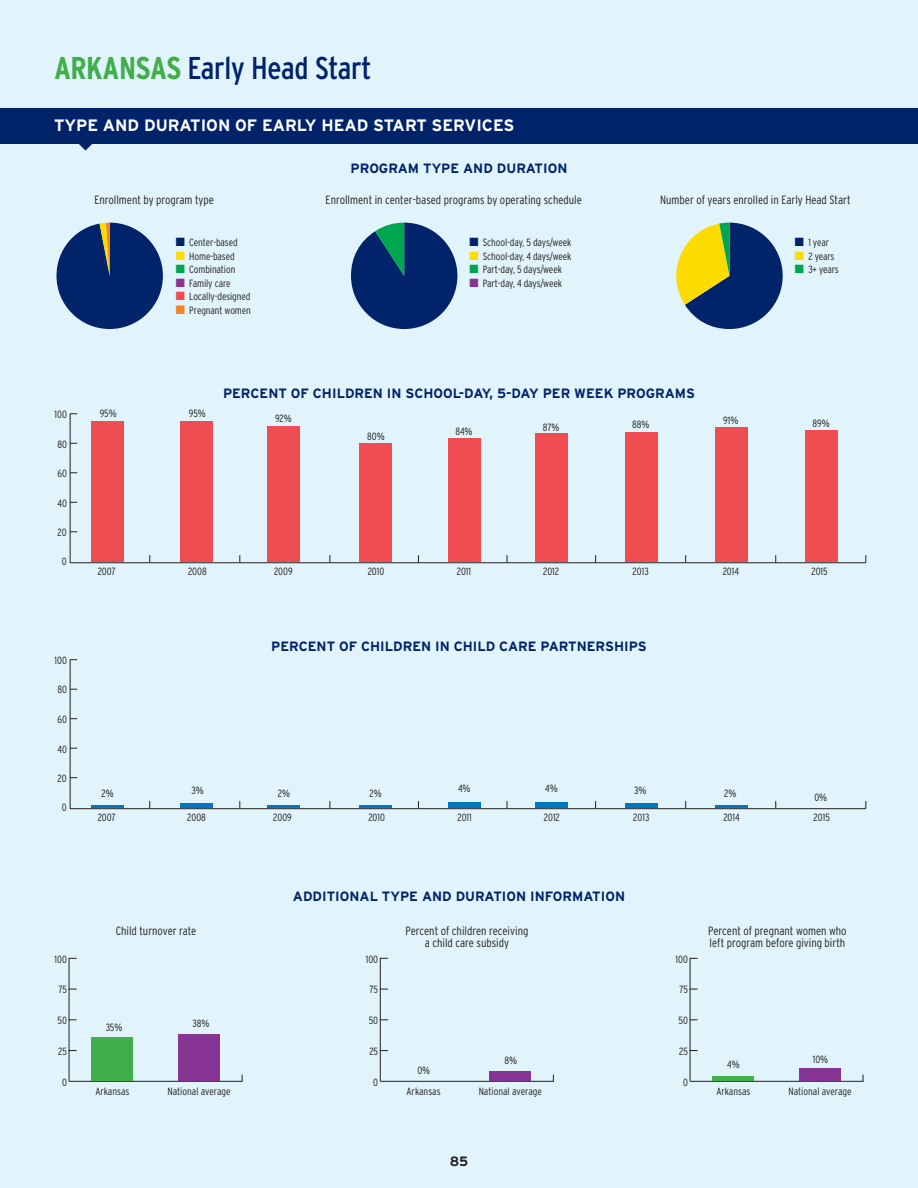
<style>
.page{position:relative;width:918px;height:1188px;background:#e1f4fc}
.page>*{position:absolute;margin:0;border:0;box-sizing:border-box;transform-origin:0 0}
.t1{font:condensed 31.5px "Interstate";letter-spacing:-.01em;color:#002369}
.t2{font:700 16.5px "Interstate";color:#fff}
.chart_headings{font:700 13.5px "Interstate";color:#002369}
.t3{font:700 13.5px "Interstate";color:#231f20}
.t4{font:300 condensed 12px/12px "Interstate";color:#231f20;text-align:center}
.t5{font:300 condensed 10.5px "Interstate";letter-spacing:-.01em;color:#231f20}
.s1{font-weight:700;color:#40ae49}
.s2{color:#002369}
.s3{color:#ffdc01}
.s4{color:#00a54f}
.s5{color:#863494}
.s6{color:#ef4d52}
.s7{color:#f58220}
</style>
<div class="page">
<div style="left:0;top:108px;width:918px;height:35px;background:#002369"></div>
<svg style="left:76px;top:143px;width:19px;height:8px"></svg>
<svg style="left:57px;top:223px;width:106px;height:106px"></svg>
<svg style="left:351px;top:223px;width:106px;height:106px"></svg>
<svg style="left:676px;top:223px;width:107px;height:106px"></svg>
<div style="left:92px;top:422px;width:32px;height:140px;background:#ef4d52"></div>
<div style="left:181px;top:422px;width:32px;height:140px;background:#ef4d52"></div>
<div style="left:267px;top:426px;width:32px;height:136px;background:#ef4d52"></div>
<div style="left:360px;top:444px;width:32px;height:118px;background:#ef4d52"></div>
<div style="left:448px;top:438px;width:33px;height:124px;background:#ef4d52"></div>
<div style="left:535px;top:434px;width:32px;height:128px;background:#ef4d52"></div>
<div style="left:625px;top:432px;width:32px;height:130px;background:#ef4d52"></div>
<div style="left:715px;top:428px;width:32px;height:134px;background:#ef4d52"></div>
<div style="left:805px;top:431px;width:32px;height:131px;background:#ef4d52"></div>
<hr style="left:70px;top:562px;width:796px;height:1px;background:#231f20">
<hr style="left:70px;top:414px;width:1px;height:149px;background:#231f20">
<hr style="left:92px;top:805px;width:32px;height:3px;background:#0078c0">
<hr style="left:181px;top:804px;width:32px;height:4px;background:#0078c0">
<hr style="left:267px;top:805px;width:32px;height:3px;background:#0078c0">
<hr style="left:360px;top:805px;width:32px;height:3px;background:#0078c0">
<div style="left:448px;top:802px;width:33px;height:6px;background:#0078c0"></div>
<div style="left:535px;top:802px;width:32px;height:6px;background:#0078c0"></div>
<hr style="left:625px;top:804px;width:32px;height:4px;background:#0078c0">
<hr style="left:715px;top:805px;width:32px;height:3px;background:#0078c0">
<hr style="left:70px;top:808px;width:796px;height:1px;background:#231f20">
<hr style="left:70px;top:660px;width:1px;height:149px;background:#231f20">
<hr style="left:69px;top:1081px;width:173px;height:1px;background:#231f20">
<hr style="left:69px;top:958px;width:1px;height:123px;background:#231f20">
<div style="left:92px;top:1038px;width:41px;height:43px;background:#40ae49"></div>
<div style="left:178px;top:1034px;width:42px;height:47px;background:#863494"></div>
<hr style="left:380px;top:1081px;width:174px;height:1px;background:#231f20">
<hr style="left:380px;top:958px;width:1px;height:123px;background:#231f20">
<div style="left:490px;top:1071px;width:41px;height:10px;background:#863494"></div>
<hr style="left:690px;top:1081px;width:173px;height:1px;background:#231f20">
<hr style="left:690px;top:958px;width:1px;height:123px;background:#231f20">
<div style="left:713px;top:1076px;width:41px;height:5px;background:#40ae49"></div>
<div style="left:799px;top:1068px;width:42px;height:13px;background:#863494"></div>
<p class="t1" style="left:54px;top:51px;width:319px"><span class="s1">ARKANSAS</span> Early Head Start</p>
<p class="t2" style="left:54px;top:116px;width:462px">TYPE AND DURATION OF EARLY HEAD START SERVICES</p>
<p class="chart_headings" style="left:351px;top:161px;width:218px">PROGRAM TYPE AND DURATION</p>
<p class="t4" style="left:94px;top:193px;width:121px">Enrollment by program type</p>
<p class="t4" style="left:326px;top:193px;width:258px">Enrollment in center-based programs by operating schedule</p>
<p class="t4" style="left:660px;top:193px;width:192px">Number of years enrolled in Early Head Start</p>
<p class="t5" style="left:176px;top:237px;width:63px"><span class="s2">■</span> Center-based</p>
<p class="t5" style="left:176px;top:250px;width:60px"><span class="s3">■</span> Home-based</p>
<p class="t5" style="left:176px;top:264px;width:61px"><span class="s4">■</span> Combination</p>
<p class="t5" style="left:176px;top:277px;width:56px"><span class="s5">■</span> Family care</p>
<p class="t5" style="left:176px;top:291px;width:76px"><span class="s6">■</span> Locally-designed</p>
<p class="t5" style="left:176px;top:304px;width:77px"><span class="s7">■</span> Pregnant women</p>
<p class="t5" style="left:469px;top:237px;width:104px"><span class="s2">■</span> School-day, 5 days/week</p>
<p class="t5" style="left:469px;top:250px;width:104px"><span class="s3">■</span> School-day, 4 days/week</p>
<p class="t5" style="left:469px;top:264px;width:94px"><span class="s4">■</span> Part-day, 5 days/week</p>
<p class="t5" style="left:469px;top:277px;width:94px"><span class="s5">■</span> Part-day, 4 days/week</p>
<p class="t5" style="left:795px;top:237px;width:36px"><span class="s2">■</span> 1 year</p>
<p class="t5" style="left:795px;top:250px;width:41px"><span class="s3">■</span> 2 years</p>
<p class="t5" style="left:795px;top:264px;width:46px"><span class="s4">■</span> 3+ years</p>
<p class="t5" style="left:55px;top:408px;width:14px">100</p>
<p class="t5" style="left:57px;top:438px;width:11px">80</p>
<p class="t5" style="left:57px;top:467px;width:11px">60</p>
<p class="t5" style="left:57px;top:497px;width:11px">40</p>
<p class="t5" style="left:58px;top:526px;width:11px">20</p>
<p class="t5" style="left:62px;top:555px;width:6px">0</p>
<p class="t5" style="left:55px;top:654px;width:14px">100</p>
<p class="t5" style="left:57px;top:684px;width:11px">80</p>
<p class="t5" style="left:57px;top:713px;width:11px">60</p>
<p class="t5" style="left:57px;top:743px;width:11px">40</p>
<p class="t5" style="left:58px;top:772px;width:11px">20</p>
<p class="t5" style="left:62px;top:801px;width:6px">0</p>
<p class="t5" style="left:55px;top:953px;width:14px">100</p>
<p class="t5" style="left:58px;top:984px;width:10px">75</p>
<p class="t5" style="left:57px;top:1015px;width:11px">50</p>
<p class="t5" style="left:58px;top:1045px;width:10px">25</p>
<p class="t5" style="left:62px;top:1076px;width:6px">0</p>
<p class="t5" style="left:100px;top:407px;width:18px">95%</p>
<p class="t5" style="left:189px;top:407px;width:18px">95%</p>
<p class="chart_headings" style="left:223px;top:386px;width:473px">PERCENT OF CHILDREN IN SCHOOL-DAY, 5-DAY PER WEEK PROGRAMS</p>
<p class="t5" style="left:275px;top:412px;width:18px">92%</p>
<p class="t5" style="left:367px;top:430px;width:19px">80%</p>
<p class="t5" style="left:455px;top:426px;width:19px">84%</p>
<p class="t5" style="left:543px;top:421px;width:18px">87%</p>
<p class="t5" style="left:632px;top:419px;width:19px">88%</p>
<p class="t5" style="left:723px;top:415px;width:17px">91%</p>
<p class="t5" style="left:813px;top:417px;width:19px">89%</p>
<p class="t5" style="left:98px;top:566px;width:20px">2007</p>
<p class="t5" style="left:188px;top:566px;width:20px">2008</p>
<p class="t5" style="left:274px;top:566px;width:20px">2009</p>
<p class="t5" style="left:368px;top:566px;width:18px">2010</p>
<p class="t5" style="left:457px;top:566px;width:16px">2011</p>
<p class="t5" style="left:543px;top:566px;width:18px">2012</p>
<p class="t5" style="left:633px;top:566px;width:18px">2013</p>
<p class="t5" style="left:723px;top:566px;width:18px">2014</p>
<p class="t5" style="left:811px;top:566px;width:18px">2015</p>
<p class="chart_headings" style="left:271px;top:639px;width:377px">PERCENT OF CHILDREN IN CHILD CARE PARTNERSHIPS</p>
<p class="t5" style="left:102px;top:787px;width:14px">2%</p>
<p class="t5" style="left:192px;top:784px;width:14px">3%</p>
<p class="t5" style="left:278px;top:787px;width:14px">2%</p>
<p class="t5" style="left:370px;top:787px;width:14px">2%</p>
<p class="t5" style="left:458px;top:783px;width:14px">4%</p>
<p class="t5" style="left:545px;top:783px;width:14px">4%</p>
<p class="t5" style="left:634px;top:784px;width:14px">3%</p>
<p class="t5" style="left:724px;top:787px;width:14px">2%</p>
<p class="t5" style="left:814px;top:792px;width:14px">0%</p>
<p class="t5" style="left:98px;top:812px;width:20px">2007</p>
<p class="t5" style="left:187px;top:812px;width:20px">2008</p>
<p class="t5" style="left:273px;top:812px;width:20px">2009</p>
<p class="t5" style="left:368px;top:812px;width:18px">2010</p>
<p class="t5" style="left:458px;top:812px;width:16px">2011</p>
<p class="t5" style="left:544px;top:812px;width:18px">2012</p>
<p class="t5" style="left:633px;top:812px;width:18px">2013</p>
<p class="t5" style="left:723px;top:812px;width:18px">2014</p>
<p class="t5" style="left:814px;top:812px;width:18px">2015</p>
<p class="chart_headings" style="left:293px;top:889px;width:334px">ADDITIONAL TYPE AND DURATION INFORMATION</p>
<p class="t4" style="left:116px;top:925px;width:82px">Child turnover rate</p>
<p class="t4" style="left:406px;top:925px;width:124px">Percent of children receiving a child care subsidy</p>
<p class="t4" style="left:708px;top:925px;width:140px;text-align:left">Percent of pregnant women who left program before giving birth</p>
<p class="t5" style="left:106px;top:1021px;width:18px">35%</p>
<p class="t5" style="left:193px;top:1018px;width:18px">38%</p>
<p class="t5" style="left:95px;top:1085px;width:36px">Arkansas</p>
<p class="t5" style="left:167px;top:1085px;width:65px">National average</p>
<p class="t5" style="left:366px;top:953px;width:14px">100</p>
<p class="t5" style="left:676px;top:953px;width:14px">100</p>
<p class="t5" style="left:370px;top:984px;width:10px">75</p>
<p class="t5" style="left:679px;top:984px;width:10px">75</p>
<p class="t5" style="left:369px;top:1015px;width:11px">50</p>
<p class="t5" style="left:678px;top:1015px;width:11px">50</p>
<p class="t5" style="left:369px;top:1045px;width:10px">25</p>
<p class="t5" style="left:417px;top:1064px;width:14px">0%</p>
<p class="t5" style="left:504px;top:1054px;width:14px">8%</p>
<p class="t5" style="left:679px;top:1045px;width:10px">25</p>
<p class="t5" style="left:727px;top:1058px;width:14px">4%</p>
<p class="t5" style="left:813px;top:1053px;width:17px">10%</p>
<p class="t5" style="left:373px;top:1076px;width:6px">0</p>
<p class="t5" style="left:407px;top:1085px;width:36px">Arkansas</p>
<p class="t5" style="left:479px;top:1085px;width:65px">National average</p>
<p class="t5" style="left:683px;top:1076px;width:6px">0</p>
<p class="t5" style="left:716px;top:1085px;width:36px">Arkansas</p>
<p class="t5" style="left:788px;top:1085px;width:65px">National average</p>
<p class="t3" style="left:450px;top:1154px;width:20px">85</p>
</div>
